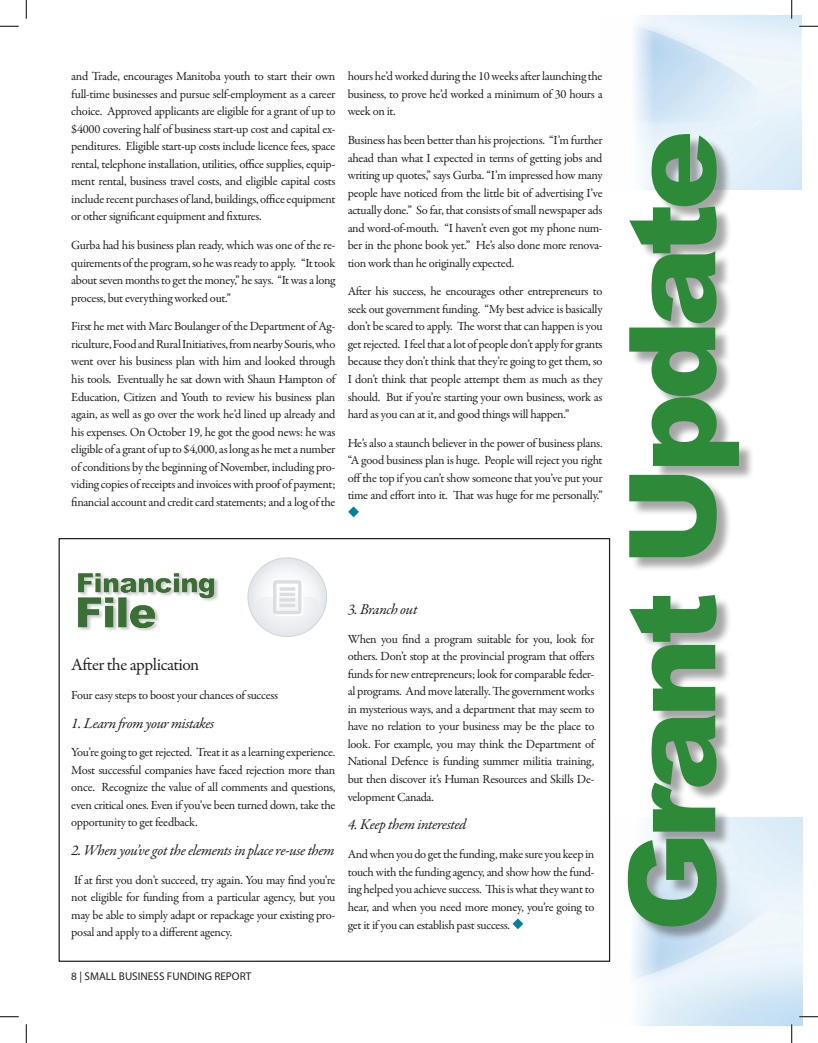
<style>
.page{position:relative;width:818px;height:1043px;background:#fff}
.page>*{position:absolute;margin:0;border:0;box-sizing:border-box;transform-origin:0 0}
.t1{font:17.5px "Garamond Premr Pro";letter-spacing:-.03em;color:#231f20}
.t2{font:italic 15px "Garamond Premr Pro";letter-spacing:-.03em;color:#231f20}
.t3{font:12.5px/17.5px "Garamond Premr Pro";letter-spacing:-.025em;color:#231f20;text-align:justify}
.t4{font:11.25px "Myriad Pro";color:#231f20}
.s1{color:#047d96}
</style>
<div class="page">
<img style="left:78px;top:573px;width:203px;height:64px">
<img style="left:602px;top:817px;width:200px;height:208px">
<div style="left:629px;top:136px;width:125px;height:805px;background:#231f20;opacity:.4"></div>
<svg style="left:627px;top:134px;width:112px;height:792px"></svg>
<svg style="left:248px;top:559px;width:78px;height:77px"></svg>
<div style="left:275px;top:582px;width:28px;height:34px;border:3px solid #fff;border-radius:2px"></div>
<div style="left:273px;top:580px;width:28px;height:34px;border:3px solid #455a68;border-radius:2px"></div>
<hr style="left:279px;top:587px;width:16px;height:3px;background:#455a68">
<svg style="left:279px;top:592px;width:16px;height:4px"></svg>
<hr style="left:279px;top:598px;width:16px;height:3px;background:#455a68">
<svg style="left:279px;top:603px;width:16px;height:4px"></svg>
<div style="left:247px;top:557px;width:80px;height:80px;border:1px solid #231f20;border-radius:50%"></div>
<svg style="left:0;top:25px;width:19px;height:2px"></svg>
<svg style="left:799px;top:25px;width:19px;height:2px"></svg>
<svg style="left:0;top:1016px;width:19px;height:1px"></svg>
<svg style="left:799px;top:1015px;width:19px;height:2px"></svg>
<svg style="left:25px;top:0;width:2px;height:19px"></svg>
<svg style="left:25px;top:1024px;width:2px;height:18px"></svg>
<svg style="left:790px;top:0;width:2px;height:19px"></svg>
<svg style="left:790px;top:1024px;width:2px;height:18px"></svg>
<p class="t3" style="left:71px;top:68px;width:266px">and Trade, encourages Manitoba youth to start their own full-time businesses and pursue self-employment as a career choice. Approved applicants are eligible for a grant of up to $4000 covering half of business start-up cost and capital ex&shy;penditures. Eligible start-up costs include licence fees, space rental, telephone installation, utilities, office supplies, equip&shy;ment rental, business travel costs, and eligible capital costs include recent purchases of land, buildings, office equipment or other significant equipment and fixtures.</p>
<p class="t3" style="left:71px;top:237px;width:266px">Gurba had his business plan ready, which was one of the re&shy;quirements of the program, so he was ready to apply. “It took about seven months to get the money,” he says. “It was a long process, but everything worked out.”</p>
<p class="t3" style="left:71px;top:318px;width:266px">First he met with Marc Boulanger of the Department of Ag&shy;riculture, Food and Rural Initiatives, from nearby Souris, who went over his business plan with him and looked through his tools. Eventually he sat down with Shaun Hampton of Education, Citizen and Youth to review his business plan again, as well as go over the work he’d lined up already and his expenses. On October 19, he got the good news: he was eligible of a grant of up to $4,000, as long as he met a number of conditions by the beginning of November, including pro&shy;viding copies of receipts and invoices with proof of payment; financial account and credit card statements; and a log of the</p>
<p class="t3" style="left:348px;top:68px;width:256px">hours he’d worked during the 10 weeks after launching the business, to prove he’d worked a minimum of 30 hours a week on it.</p>
<p class="t3" style="left:348px;top:132px;width:256px">Business has been better than his projections. “I’m further ahead than what I expected in terms of getting jobs and writing up quotes,” says Gurba. “I’m impressed how many people have noticed from the little bit of advertising I’ve actually done.” So far, that consists of small newspaper ads and word-of-mouth. “I haven’t even got my phone num&shy;ber in the phone book yet.” He’s also done more renova&shy;tion work than he originally expected.</p>
<p class="t3" style="left:348px;top:283px;width:256px">After his success, he encourages other entrepreneurs to seek out government funding. “My best advice is basically don’t be scared to apply. The worst that can happen is you get rejected. I feel that a lot of people don’t apply for grants because they don’t think that they’re going to get them, so I don’t think that people attempt them as much as they should. But if you’re starting your own business, work as hard as you can at it, and good things will happen.”</p>
<p class="t3" style="left:348px;top:434px;width:256px">He’s also a staunch believer in the power of business plans. “A good business plan is huge. People will reject you right off the top if you can’t show someone that you’ve put your time and effort into it. That was huge for me personally.”</p>
<h1 class="t1" style="left:71px;top:654px;width:130px">After the application</h1>
<p class="t3" style="left:71px;top:686px;width:208px">Four easy steps to boost your chances of success</p>
<p class="t2" style="left:71px;top:713px;width:144px">1. Learn from your mistakes</p>
<p class="t3" style="left:71px;top:744px;width:266px">You’re going to get rejected. Treat it as a learning experience.<br>Most successful companies have faced rejection more than once. Recognize the value of all comments and questions, even critical ones. Even if you’ve been turned down, take the opportunity to get feedback.</p>
<p class="t2" style="left:71px;top:841px;width:265px">2. When you’ve got the elements in place re-use them</p>
<p class="t3" style="left:71px;top:871px;width:266px">If at first you don’t succeed, try again. You may find you’re not eligible for funding from a particular agency, but you may be able to simply adapt or repackage your existing pro&shy;posal and apply to a different agency.</p>
<p class="t2" style="left:347px;top:600px;width:71px">3. Branch out</p>
<p class="t3" style="left:347px;top:630px;width:248px">When you find a program suitable for you, look for others. Don’t stop at the provincial program that offers funds for new entrepreneurs; look for comparable feder&shy;al programs. And move laterally. The government works in mysterious ways, and a department that may seem to have no relation to your business may be the place to look. For example, you may think the Department of National Defence is funding summer militia training, but then discover it’s Human Resources and Skills De&shy;velopment Canada.</p>
<p class="t2" style="left:347px;top:815px;width:120px">4. Keep them interested</p>
<p class="t3" style="left:347px;top:845px;width:248px">And when you do get the funding, make sure you keep in touch with the funding agency, and show how the fund&shy;ing helped you achieve success. This is what they want to hear, and when you need more money, you’re going to get it if you can establish past success. <span class="s1">◆</span></p>
<p class="t4" style="left:71px;top:969px;width:182px">8 | SMALL BUSINESS FUNDING REPORT</p>
</div>
